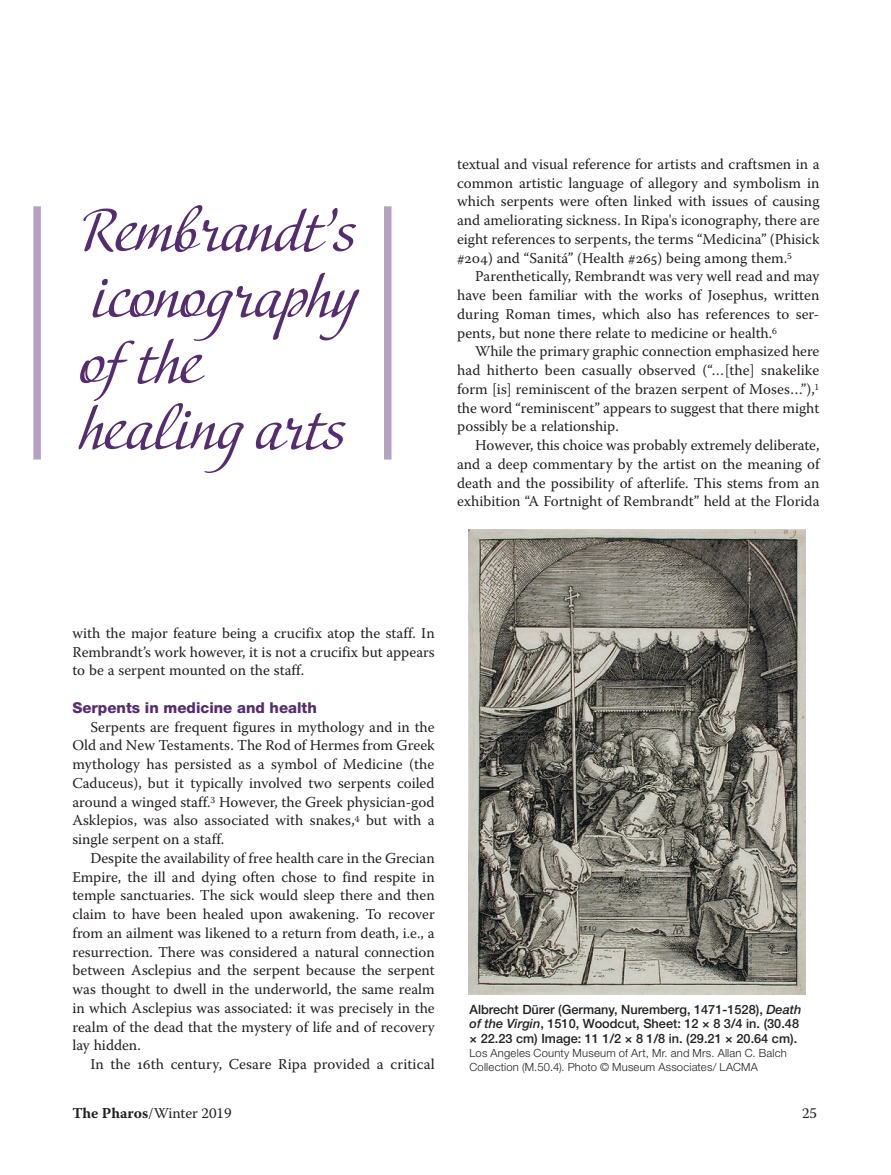
<style>
.page{position:relative;width:891px;height:1175px;background:#fff}
.page>*{position:absolute;margin:0;border:0;box-sizing:border-box;transform-origin:0 0}
.Title_1{font:58.5px "Adventure";letter-spacing:-.02em;color:#562c70}
.Para-firstln{font:15px/18.8px "Warnock Pro";color:#231f20;text-align:justify}
.t1{font:800 15px "Helvetica Neue LT Std";color:#562c70}
.t2{font:500 12.75px/14.2px "Helvetica Neue LT Std";color:#231f20}
.t3{font:300 11.25px/14.2px "Helvetica Neue LT Std";letter-spacing:.015em;color:#231f20}
.s1{font-style:italic}
.s2{font-weight:700}
</style>
<div class="page">
<div style="left:33px;top:206px;width:8px;height:253px;background:#b4a2c0"></div>
<div style="left:384px;top:206px;width:8px;height:253px;background:#b4a2c0"></div>
<img style="left:469px;top:529px;width:336px;height:465px">
<p class="Title_1" style="left:79px;top:195px;width:278px">Rembrandt’s</p>
<p class="Title_1" style="left:92px;top:261px;width:268px">iconography</p>
<p class="Title_1" style="left:79px;top:327px;width:124px">of the</p>
<p class="Title_1" style="left:79px;top:393px;width:268px">healing arts</p>
<p class="Para-firstln" style="left:457px;top:154px;width:364px">textual and visual reference for artists and craftsmen in a common artistic language of allegory and symbolism in which serpents were often linked with issues of causing and ameliorating sickness. In Ripa's iconography, there are eight references to serpents, the terms “Medicina” (Phisick #204) and “Sanitá” (Health #265) being among them.<sup>5</sup></p>
<p class="Para-firstln" style="left:457px;top:267px;width:364px;text-indent:18px">Parenthetically, Rembrandt was very well read and may have been familiar with the works of Josephus, written during Roman times, which also has references to ser&shy;pents, but none there relate to medicine or health.<sup>6</sup></p>
<p class="Para-firstln" style="left:457px;top:342px;width:364px;text-indent:18px">While the primary graphic connection emphasized here had hitherto been casually observed (“…[the] snakelike form [is] reminiscent of the brazen serpent of Moses…”),<sup>1 </sup>the word “reminiscent” appears to suggest that there might possibly be a relationship.</p>
<p class="Para-firstln" style="left:457px;top:435px;width:364px;text-indent:18px">However, this choice was probably extremely deliberate, and a deep commentary by the artist on the meaning of death and the possibility of afterlife. This stems from an exhibition “A Fortnight of Rembrandt” held at the Florida</p>
<p class="Para-firstln" style="left:72px;top:623px;width:364px">with the major feature being a crucifix atop the staff. In Rembrandt’s work however, it is not a crucifix but appears to be a serpent mounted on the staff.</p>
<h1 class="t1" style="left:72px;top:698px;width:246px">Serpents in medicine and health</h1>
<p class="Para-firstln" style="left:72px;top:717px;width:364px;text-indent:18px">Serpents are frequent figures in mythology and in the Old and New Testaments. The Rod of Hermes from Greek mythology has persisted as a symbol of Medicine (the Caduceus), but it typically involved two serpents coiled around a winged staff.<sup>3</sup> However, the Greek physician-god Asklepios, was also associated with snakes,<sup>4</sup> but with a single serpent on a staff.</p>
<p class="Para-firstln" style="left:72px;top:848px;width:364px;text-indent:18px">Despite the availability of free health care in the Grecian Empire, the ill and dying often chose to find respite in temple sanctuaries. The sick would sleep there and then claim to have been healed upon awakening. To recover from an ailment was likened to a return from death, i.e., a resurrection. There was considered a natural connection between Asclepius and the serpent because the serpent was thought to dwell in the underworld, the same realm in which Asclepius was associated: it was precisely in the realm of the dead that the mystery of life and of recovery lay hidden.</p>
<p class="Para-firstln" style="left:90px;top:1054px;width:346px">In the 16th century, Cesare Ripa provided a critical</p>
<p class="t2" style="left:470px;top:1002px;width:333px">Albrecht Dürer (Germany, Nuremberg, 1471-1528), <span class="s1">Death of the Virgin</span>, 1510, Woodcut, Sheet: 12 × 8 3/4 in. (30.48 × 22.23 cm) Image: 11 1/2 × 8 1/8 in. (29.21 × 20.64 cm).</p>
<p class="t3" style="left:470px;top:1045px;width:319px">Los Angeles County Museum of Art, Mr. and Mrs. Allan C. Balch<br>Collection (M.50.4). Photo © Museum Associates/ LACMA</p>
<p class="Para-firstln" style="left:72px;top:1103px;width:161px"><span class="s2">The Pharos</span>/Winter 2019</p>
<p class="Para-firstln" style="left:802px;top:1103px;width:17px">25</p>
</div>
